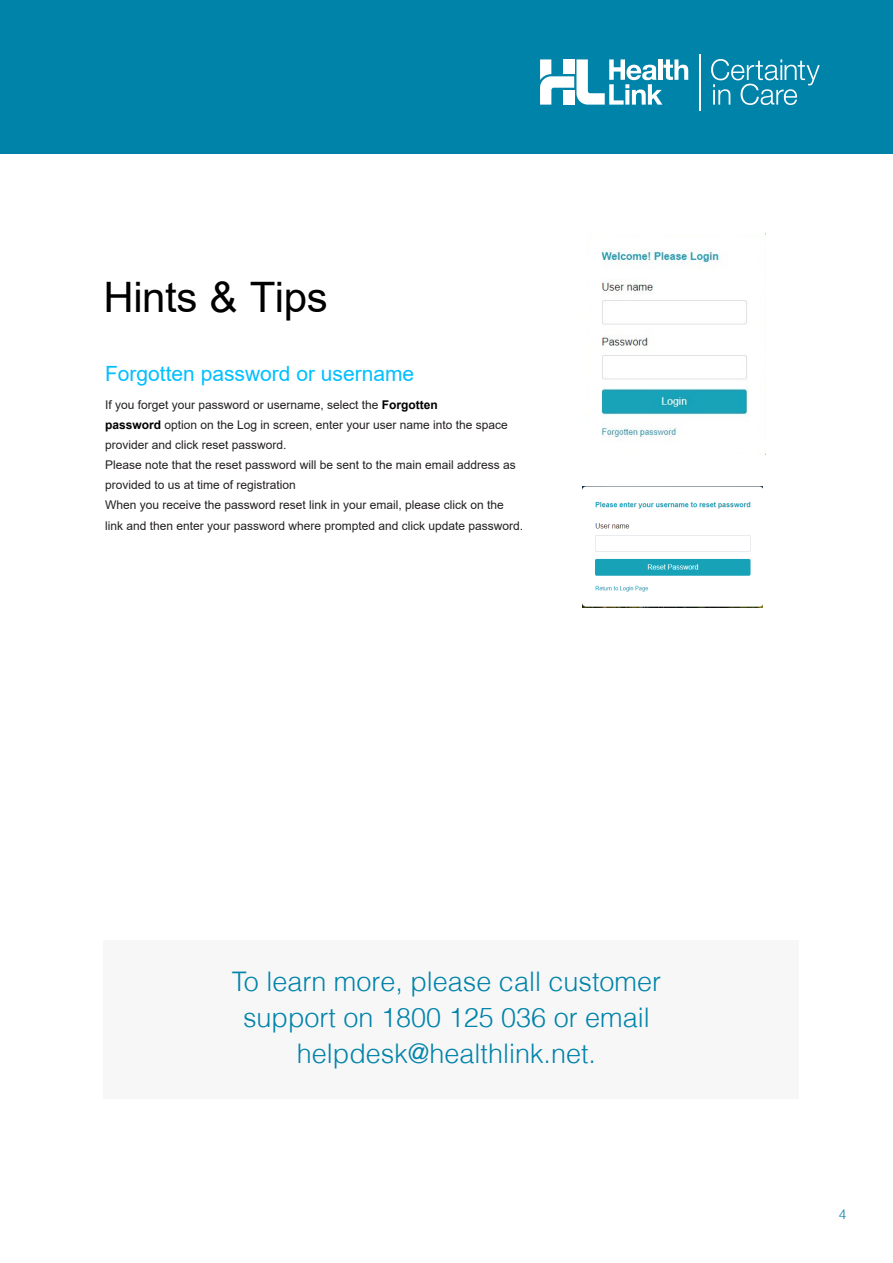
<style>
.page{position:relative;width:893px;height:1263px;background:#fff}
.page>*{position:absolute;margin:0;border:0;box-sizing:border-box;transform-origin:0 0}
.t1{font:42px "Arial";letter-spacing:-.01em;color:#000}
.Introduction_p____Le{font:300 27px/36px "Helvetica";color:#0083a9;text-align:center}
.t2{font:21px "Arial";color:#00bfff}
.t3{font:300 13.5px "Helvetica";color:#0083a9}
.t4{font:12px/20px "Arial";color:#231f20}
.s1{font-weight:700;color:#000}
</style>
<div class="page">
<div style="left:104px;top:941px;width:695px;height:158px;background:#f7f7f8"></div>
<div style="left:0;top:0;width:893px;height:153px;background:#0083a9"></div>
<hr style="left:699px;top:54px;width:1px;height:56px;background:#fff">
<svg style="left:540px;top:59px;width:148px;height:46px"></svg>
<svg style="left:711px;top:59px;width:109px;height:46px"></svg>
<img style="left:601px;top:248px;width:148px;height:194px">
<img style="left:583px;top:486px;width:179px;height:121px">
<p class="t1" style="left:104px;top:268px;width:226px">Hints &amp; Tips</p>
<p class="t2" style="left:105px;top:359px;width:311px">Forgotten password or username</p>
<p class="t4" style="left:105px;top:395px;width:420px">If you forget your password or username, select the <span class="s1">Forgotten<br>password</span> option on the Log in screen, enter your user name into the space provider and click reset password.<br>Please note that the reset password will be sent to the main email address as provided to us at time of registration<br>When you receive the password reset link in your email, please click on the link and then enter your password where prompted and click update password.</p>
<p class="Introduction_p____Le" style="left:232px;top:963px;width:431px">To learn more, please call customer support on 1800 125 036 or email helpdesk@healthlink.net.</p>
<p class="t3" style="left:839px;top:1206px;width:9px">4</p>
</div>
